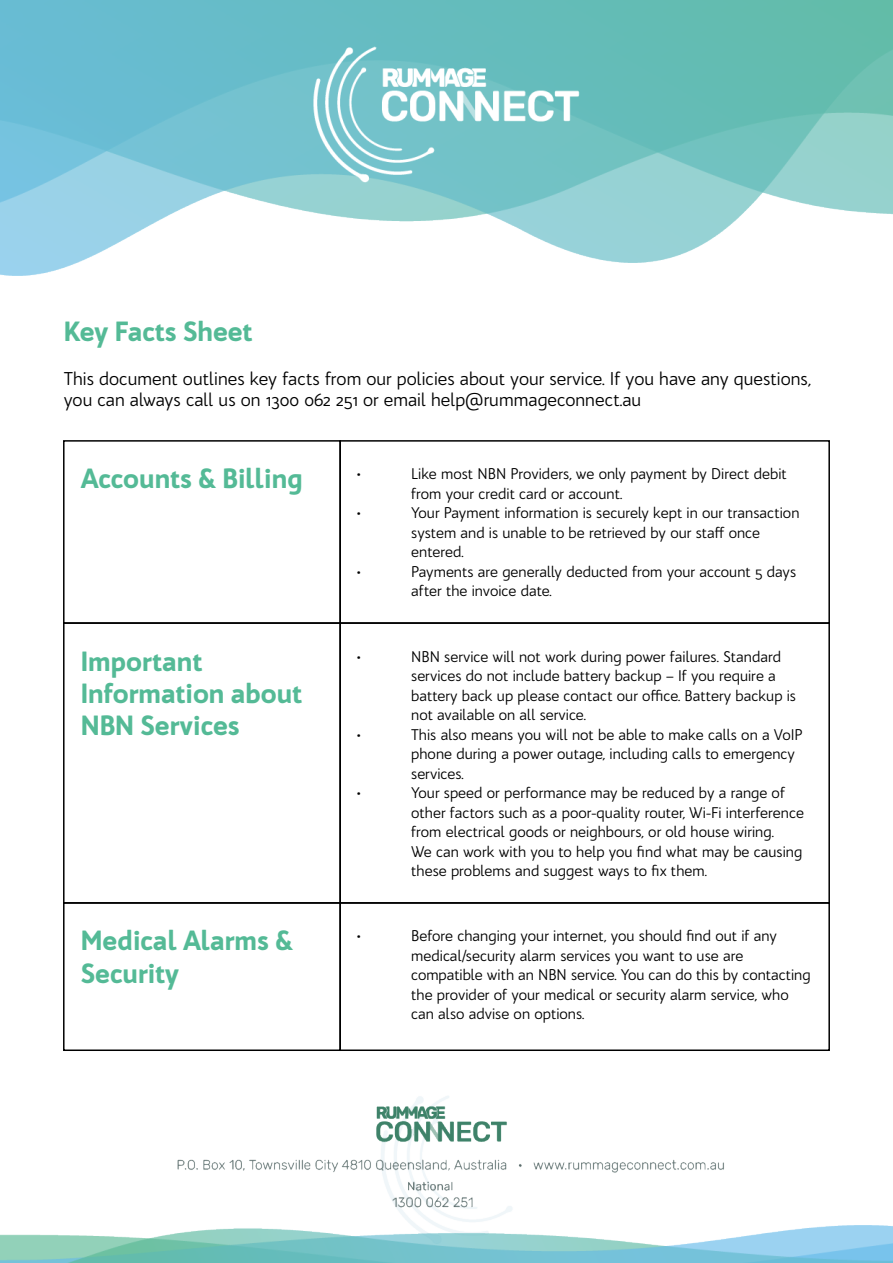
<style>
.page{position:relative;width:893px;height:1263px;background:#fff}
.page>*{position:absolute;margin:0;border:0;box-sizing:border-box;transform-origin:0 0}
.t1{font:900 27px/32.4px "Bw Quinta Pro";color:#54ba96}
.t2{font:18px/21.6px "Bw Quinta Pro";color:#000}
.t3{font:15px/19.5px "Bw Quinta Pro";color:#000}
</style>
<div class="page">
<img style="left:0;top:0;width:893px;height:1263px">
<div style="left:63px;top:440px;width:278px;height:184px;border:2px solid #000"></div>
<div style="left:339px;top:440px;width:491px;height:184px;border:2px solid #000"></div>
<div style="left:63px;top:622px;width:278px;height:282px;border:2px solid #000"></div>
<div style="left:339px;top:622px;width:491px;height:282px;border:2px solid #000"></div>
<div style="left:63px;top:902px;width:278px;height:149px;border:2px solid #000"></div>
<div style="left:339px;top:902px;width:491px;height:149px;border:2px solid #000"></div>
<p class="t1" style="left:64px;top:316px;width:190px">Key Facts Sheet</p>
<p class="t2" style="left:64px;top:367px;width:749px">This document outlines key facts from our policies about your service. If you have any questions, you can always call us on 1300 062 251 or email help@rummageconnect.au</p>
<p class="t1" style="left:81px;top:463px;width:223px">Accounts &amp; Billing</p>
<p class="t3" style="left:357px;top:464px;width:5px">•</p>
<p class="t3" style="left:411px;top:464px;width:377px">Like most NBN Providers, we only payment by Direct debit from your credit card or account.</p>
<p class="t3" style="left:357px;top:503px;width:5px">•</p>
<p class="t3" style="left:411px;top:503px;width:390px">Your Payment information is securely kept in our transaction system and is unable to be retrieved by our staff once entered.</p>
<p class="t3" style="left:357px;top:562px;width:5px">•</p>
<p class="t3" style="left:411px;top:562px;width:386px">Payments are generally deducted from your account 5 days after the invoice date.</p>
<p class="t1" style="left:81px;top:645px;width:223px">Important<br>Information about<br>NBN Services</p>
<p class="t3" style="left:357px;top:646px;width:5px">•</p>
<p class="t3" style="left:411px;top:646px;width:372px">NBN service will not work during power failures. Standard services do not include battery backup – If you require a</p>
<p class="t3" style="left:411px;top:685px;width:386px">battery back up please contact our office. Battery backup is</p>
<p class="t3" style="left:411px;top:705px;width:176px">not available on all service.</p>
<p class="t3" style="left:357px;top:724px;width:5px">•</p>
<p class="t3" style="left:411px;top:724px;width:393px">This also means you will not be able to make calls on a VoIP phone during a power outage, including calls to emergency services.</p>
<p class="t3" style="left:357px;top:783px;width:5px">•</p>
<p class="t3" style="left:411px;top:783px;width:375px">Your speed or performance may be reduced by a range of</p>
<p class="t3" style="left:411px;top:802px;width:394px">other factors such as a poor-quality router, Wi-Fi interference from electrical goods or neighbours, or old house wiring.<br>We can work with you to help you find what may be causing these problems and suggest ways to fix them.</p>
<p class="t1" style="left:81px;top:925px;width:214px">Medical Alarms &amp;<br>Security</p>
<p class="t3" style="left:357px;top:926px;width:5px">•</p>
<p class="t3" style="left:411px;top:926px;width:401px">Before changing your internet, you should find out if any medical/security alarm services you want to use are compatible with an NBN service. You can do this by contacting the provider of your medical or security alarm service, who can also advise on options.</p>
</div>
